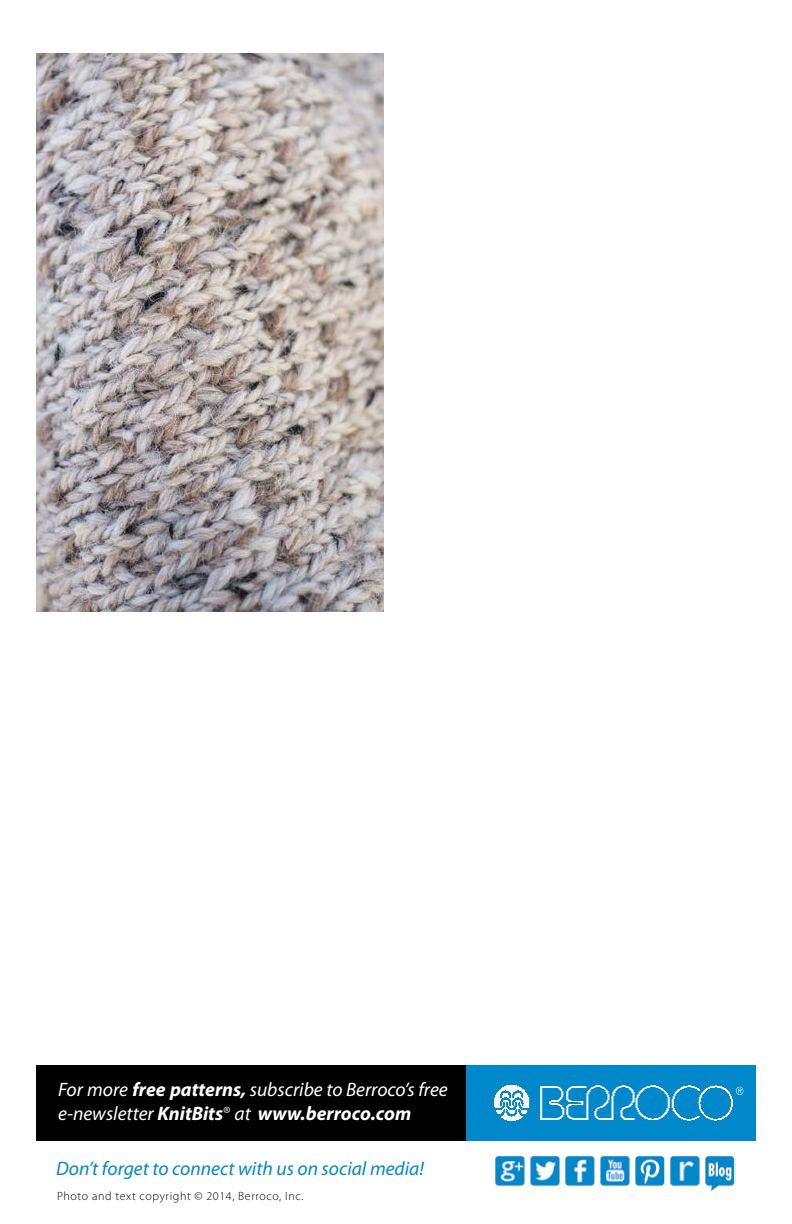
<style>
.page{position:relative;width:792px;height:1224px;background:#fff}
.page>*{position:absolute;margin:0;border:0;box-sizing:border-box;transform-origin:0 0}
.t1{font:italic 19.6px/24px "Myriad Pro";color:#fff}
.t2{font:italic 19.6px "Myriad Pro";color:#0088cb}
.t3{font:300 12px "Myriad Pro";letter-spacing:.05em;color:#000}
.s1{font-weight:700}
.s2{font-weight:300;font-style:normal}
</style>
<div class="page">
<div style="left:36px;top:1066px;width:431px;height:75px;background:#000"></div>
<div style="left:467px;top:1066px;width:289px;height:75px;background:#0088cb"></div>
<img style="left:494px;top:1085px;width:239px;height:36px">
<svg style="left:736px;top:1087px;width:7px;height:8px"></svg>
<img style="left:495px;top:1155px;width:241px;height:36px">
<img style="left:36px;top:53px;width:348px;height:559px">
<p class="t1" style="left:58px;top:1078px;width:391px">For more <span class="s1">free patterns,</span> subscribe to Berroco’s free e-newsletter <span class="s1">KnitBits</span><span class="s2">®</span> at <span class="s1">www.berroco.com</span></p>
<p class="t2" style="left:56px;top:1158px;width:370px">Don’t forget to connect with us on social media!</p>
<p class="t3" style="left:57px;top:1189px;width:248px">Photo and text copyright © 2014, Berroco, Inc.</p>
</div>
